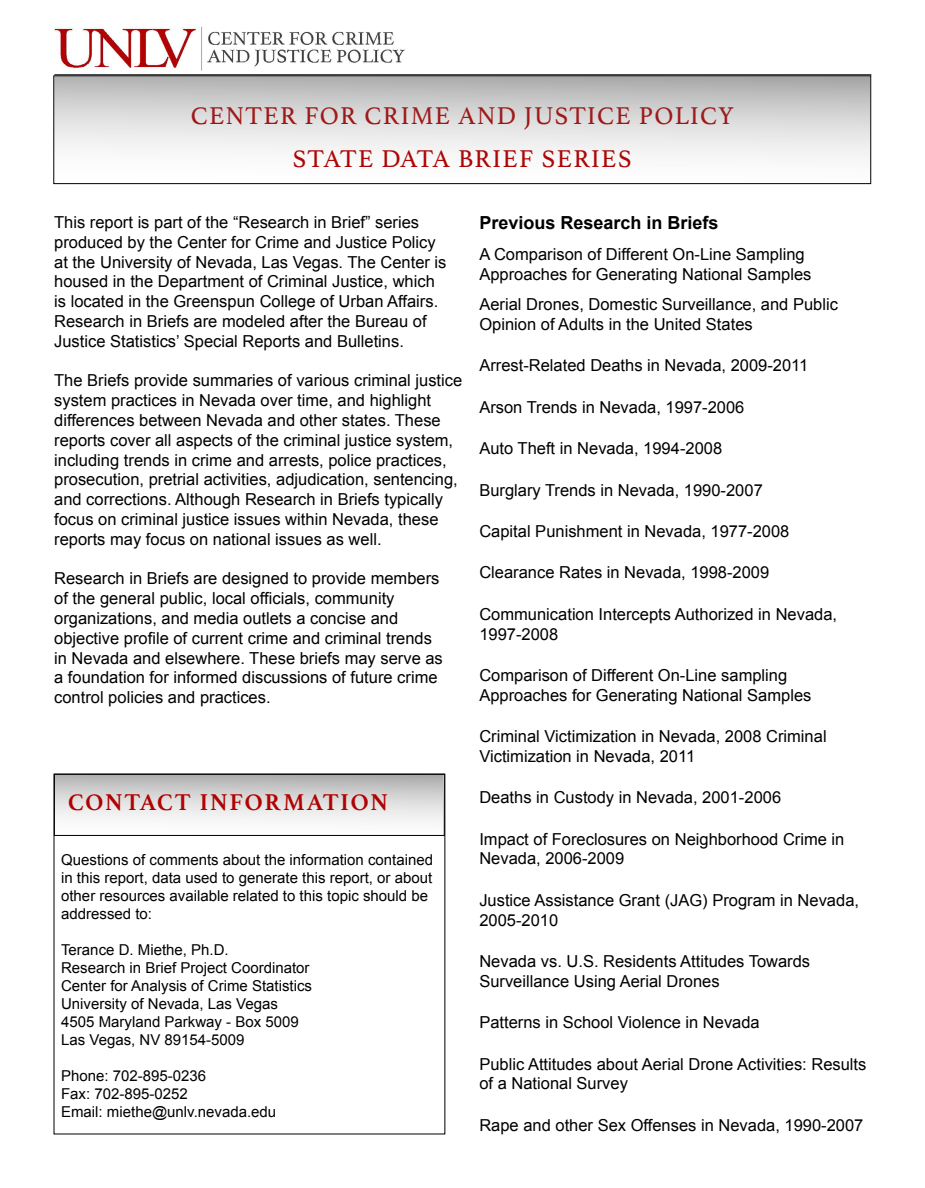
<style>
.page{position:relative;width:925px;height:1188px;background:#fff}
.page>*{position:absolute;margin:0;border:0;box-sizing:border-box;transform-origin:0 0}
.t1{font:25.5px "Athelas";letter-spacing:.05em;color:#b10202}
.t2{font:700 24px "Athelas";letter-spacing:.08em;color:#b10202}
.t3{font:700 18px "Arial";color:#000}
.t4{font:16.5px/19.8px "Arial";color:#000}
.t5{font:15px/18px "Arial";color:#000}
</style>
<div class="page">
<div style="left:54px;top:774px;width:389px;height:63px;background:linear-gradient(to bottom,#b5b5b5,#fff)"></div>
<div style="left:53px;top:76px;width:818px;height:108px;border:1px solid #000"></div>
<div style="left:54px;top:774px;width:390px;height:62px;border:1px solid #000"></div>
<img style="left:54px;top:26px;width:350px;height:45px">
<hr style="left:54px;top:74px;width:817px;height:1px;background:#000">
<div style="left:54px;top:76px;width:816px;height:106px;background:linear-gradient(to bottom,#b6b6b6,#fff)"></div>
<p class="t1" style="left:191px;top:95px;width:544px">CENTER FOR CRIME AND JUSTICE POLICY</p>
<p class="t1" style="left:292px;top:139px;width:341px">STATE DATA BRIEF SERIES</p>
<p class="t4" style="left:54px;top:212px;width:394px">This report is part of the “Research in Brief” series produced by the Center for Crime and Justice Policy at the University of Nevada, Las Vegas. The Center is housed in the Department of Criminal Justice, which is located in the Greenspun College of Urban Affairs.<br>Research in Briefs are modeled after the Bureau of Justice Statistics’ Special Reports and Bulletins.</p>
<p class="t4" style="left:54px;top:371px;width:410px">The Briefs provide summaries of various criminal justice system practices in Nevada over time, and highlight differences between Nevada and other states. These reports cover all aspects of the criminal justice system, including trends in crime and arrests, police practices, prosecution, pretrial activities, adjudication, sentencing, and corrections. Although Research in Briefs typically focus on criminal justice issues within Nevada, these reports may focus on national issues as well.</p>
<p class="t4" style="left:54px;top:569px;width:390px">Research in Briefs are designed to provide members of the general public, local officials, community organizations, and media outlets a concise and objective profile of current crime and criminal trends in Nevada and elsewhere. These briefs may serve as a foundation for informed discussions of future crime control policies and practices.</p>
<h2 class="t2" style="left:68px;top:783px;width:321px">CONTACT INFORMATION</h2>
<p class="t5" style="left:61px;top:851px;width:373px">Questions of comments about the information contained in this report, data used to generate this report, or about other resources available related to this topic should be addressed to:</p>
<p class="t5" style="left:61px;top:941px;width:169px">Terance D. Miethe, Ph.D.</p>
<p class="t5" style="left:61px;top:959px;width:250px">Research in Brief Project Coordinator</p>
<p class="t5" style="left:61px;top:977px;width:252px">Center for Analysis of Crime Statistics</p>
<p class="t5" style="left:61px;top:995px;width:218px">University of Nevada, Las Vegas</p>
<p class="t5" style="left:61px;top:1013px;width:239px">4505 Maryland Parkway - Box 5009</p>
<p class="t5" style="left:61px;top:1031px;width:185px">Las Vegas, NV 89154-5009</p>
<p class="t5" style="left:61px;top:1067px;width:147px">Phone: 702-895-0236</p>
<p class="t5" style="left:61px;top:1085px;width:128px">Fax: 702-895-0252</p>
<p class="t5" style="left:61px;top:1103px;width:217px">Email: miethe@unlv.nevada.edu</p>
<h2 class="t3" style="left:479px;top:211px;width:241px">Previous Research in Briefs</h2>
<p class="t4" style="left:479px;top:244px;width:333px">A Comparison of Different On-Line Sampling<br>Approaches for Generating National Samples</p>
<p class="t4" style="left:479px;top:295px;width:360px">Aerial Drones, Domestic Surveillance, and Public<br>Opinion of Adults in the United States</p>
<p class="t4" style="left:479px;top:356px;width:330px">Arrest-Related Deaths in Nevada, 2009-2011</p>
<p class="t4" style="left:479px;top:397px;width:267px">Arson Trends in Nevada, 1997-2006</p>
<p class="t4" style="left:479px;top:439px;width:244px">Auto Theft in Nevada, 1994-2008</p>
<p class="t4" style="left:479px;top:480px;width:285px">Burglary Trends in Nevada, 1990-2007</p>
<p class="t4" style="left:479px;top:521px;width:311px">Capital Punishment in Nevada, 1977-2008</p>
<p class="t4" style="left:479px;top:563px;width:291px">Clearance Rates in Nevada, 1998-2009</p>
<p class="t4" style="left:479px;top:604px;width:359px">Communication Intercepts Authorized in Nevada,<br>1997-2008</p>
<p class="t4" style="left:479px;top:665px;width:333px">Comparison of Different On-Line sampling<br>Approaches for Generating National Samples</p>
<p class="t4" style="left:479px;top:727px;width:349px">Criminal Victimization in Nevada, 2008 Criminal<br>Victimization in Nevada, 2011</p>
<p class="t4" style="left:479px;top:788px;width:303px">Deaths in Custody in Nevada, 2001-2006</p>
<p class="t4" style="left:479px;top:829px;width:366px">Impact of Foreclosures on Neighborhood Crime in<br>Nevada, 2006-2009</p>
<p class="t4" style="left:479px;top:890px;width:381px">Justice Assistance Grant (JAG) Program in Nevada,<br>2005-2010</p>
<p class="t4" style="left:479px;top:952px;width:332px">Nevada vs. U.S. Residents Attitudes Towards<br>Surveillance Using Aerial Drones</p>
<p class="t4" style="left:479px;top:1013px;width:282px">Patterns in School Violence in Nevada</p>
<p class="t4" style="left:479px;top:1054px;width:389px">Public Attitudes about Aerial Drone Activities: Results of a National Survey</p>
<p class="t4" style="left:479px;top:1115px;width:386px">Rape and other Sex Offenses in Nevada, 1990-2007</p>
</div>
